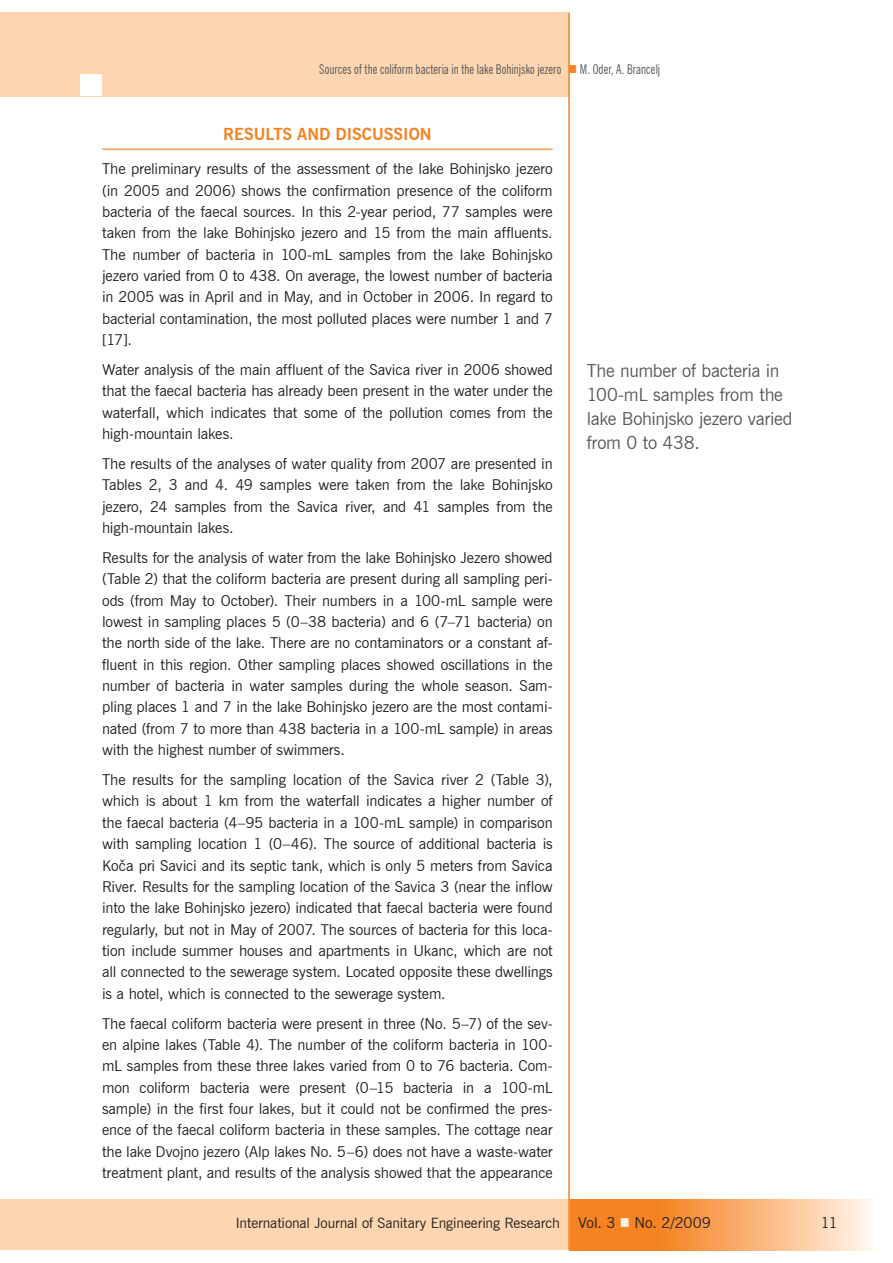
<style>
.page{position:relative;width:893px;height:1263px;background:#fff}
.page>*{position:absolute;margin:0;border:0;box-sizing:border-box;transform-origin:0 0}
.t1{font:18px/24px "News Gothic L2";letter-spacing:-.015em;color:#57585a}
.t2{font:700 16.5px "News Gothic L2";color:#f58220}
.t3{font:15px/21.3px "News Gothic L2";letter-spacing:-.01em;color:#231f20;text-align:justify}
.t4{font:14.25px "News Gothic L2";letter-spacing:-.005em;color:#231f20}
.t5{font:condensed 13.5px "News Gothic L2";letter-spacing:.005em;color:#57585a;scale:.9 1}
.s1{color:#f58220}
.s2{font-size:15px}
.s3{color:#fef0e2}
</style>
<div class="page">
<svg style="left:570px;top:1200px;width:302px;height:50px"></svg>
<div style="left:0;top:1200px;width:569px;height:50px;background:#fdd5b0"></div>
<div style="left:0;top:13px;width:570px;height:84px;background:#fdd5b0"></div>
<div style="left:81px;top:74px;width:21px;height:22px;background:#fff"></div>
<hr style="left:568px;top:13px;width:2px;height:1237px;background:#f58220">
<hr style="left:102px;top:149px;width:451px;height:1px;background:#f58220">
<p class="t5" style="left:319px;top:61px;width:380px">Sources of the coliform bacteria in the lake Bohinjsko jezero <span class="s1">■</span> M. Oder, A. Brancelj</p>
<p class="t2" style="left:223px;top:124px;width:210px">RESULTS AND DISCUSSION</p>
<p class="t3" style="left:102px;top:158px;width:452px">The preliminary results of the assessment of the lake Bohinjsko jezero (in 2005 and 2006) shows the confirmation presence of the coliform bacteria of the faecal sources. In this 2-year period, 77 samples were taken from the lake Bohinjsko jezero and 15 from the main affluents.<br>The number of bacteria in 100-mL samples from the lake Bohinjsko jezero varied from 0 to 438. On average, the lowest number of bacteria in 2005 was in April and in May, and in October in 2006. In regard to bacterial contamination, the most polluted places were number 1 and 7 [17].</p>
<p class="t3" style="left:102px;top:359px;width:452px">Water analysis of the main affluent of the Savica river in 2006 showed that the faecal bacteria has already been present in the water under the waterfall, which indicates that some of the pollution comes from the high-mountain lakes.</p>
<p class="t3" style="left:102px;top:453px;width:452px">The results of the analyses of water quality from 2007 are presented in Tables 2, 3 and 4. 49 samples were taken from the lake Bohinjsko jezero, 24 samples from the Savica river, and 41 samples from the high-mountain lakes.</p>
<p class="t3" style="left:102px;top:547px;width:452px">Results for the analysis of water from the lake Bohinjsko Jezero showed (Table 2) that the coliform bacteria are present during all sampling peri&shy;ods (from May to October). Their numbers in a 100-mL sample were lowest in sampling places 5 (0–38 bacteria) and 6 (7–71 bacteria) on the north side of the lake. There are no contaminators or a constant af&shy;fluent in this region. Other sampling places showed oscillations in the number of bacteria in water samples during the whole season. Sam&shy;pling places 1 and 7 in the lake Bohinjsko jezero are the most contami&shy;nated (from 7 to more than 438 bacteria in a 100-mL sample) in areas with the highest number of swimmers.</p>
<p class="t3" style="left:102px;top:769px;width:452px">The results for the sampling location of the Savica river 2 (Table 3), which is about 1 km from the waterfall indicates a higher number of the faecal bacteria (4–95 bacteria in a 100-mL sample) in comparison with sampling location 1 (0–46). The source of additional bacteria is Koča pri Savici and its septic tank, which is only 5 meters from Savica River. Results for the sampling location of the Savica 3 (near the inflow into the lake Bohinjsko jezero) indicated that faecal bacteria were found regularly, but not in May of 2007. The sources of bacteria for this loca&shy;tion include summer houses and apartments in Ukanc, which are not all connected to the sewerage system. Located opposite these dwellings is a hotel, which is connected to the sewerage system.</p>
<p class="t3" style="left:102px;top:1012px;width:452px">The faecal coliform bacteria were present in three (No. 5–7) of the sev&shy;en alpine lakes (Table 4). The number of the coliform bacteria in 100- mL samples from these three lakes varied from 0 to 76 bacteria. Com&shy;mon coliform bacteria were present (0–15 bacteria in a 100-mL sample) in the first four lakes, but it could not be confirmed the pres&shy;ence of the faecal coliform bacteria in these samples. The cottage near the lake Dvojno jezero (Alp lakes No. 5–6) does not have a waste-water treatment plant, and results of the analysis showed that the appearance</p>
<p class="t1" style="left:587px;top:358px;width:207px">The number of bacteria in<br>100-mL samples from the lake Bohinjsko jezero varied from 0 to 438.</p>
<p class="t4" style="left:236px;top:1214px;width:477px">International Journal of Sanitary Engineering Research <span class="s2">Vol. 3</span> <span class="s3">■</span> <span class="s2">No. 2/2009</span></p>
<p class="t3" style="left:821px;top:1212px;width:18px">11</p>
</div>
